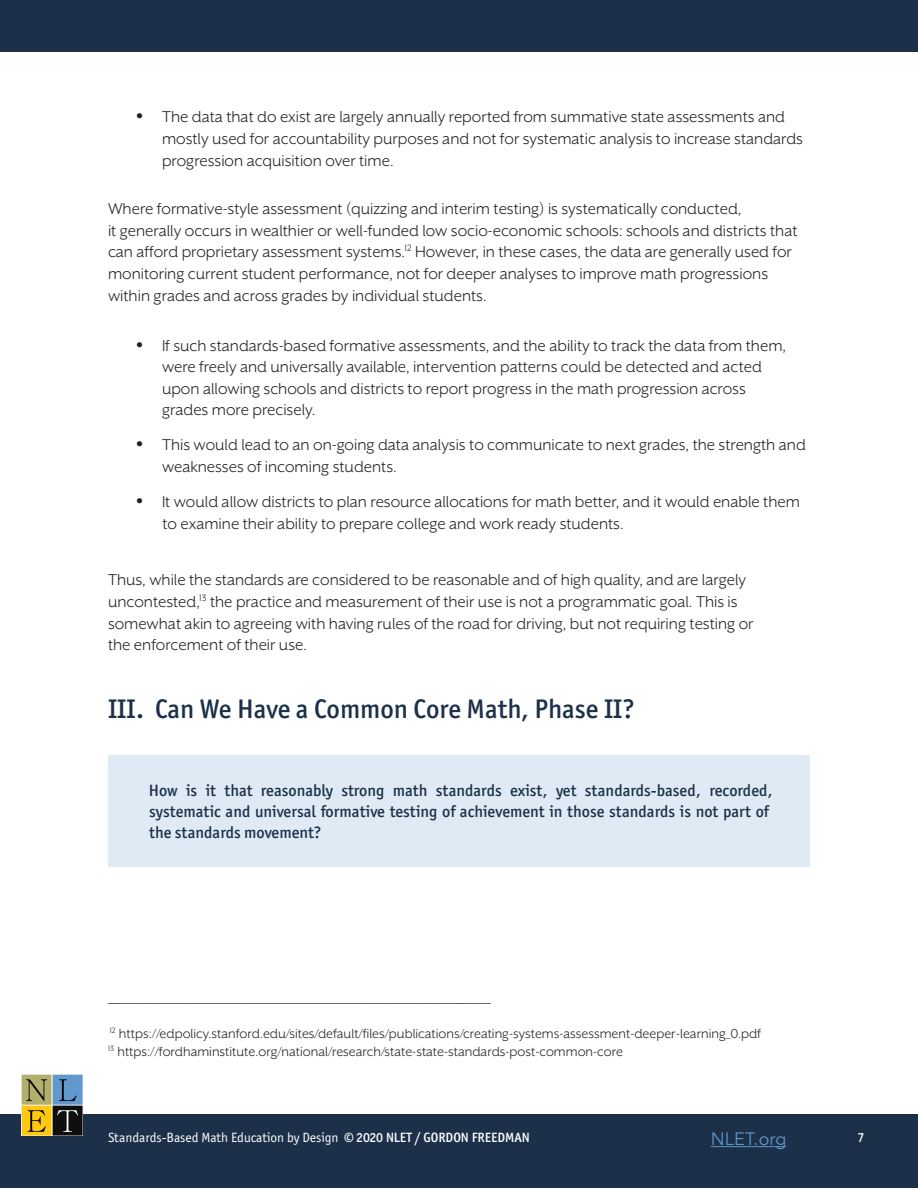
<style>
.page{position:relative;width:918px;height:1188px;background:#fff}
.page>*{position:absolute;margin:0;border:0;box-sizing:border-box;transform-origin:0 0}
.Part_Title{font:500 27px "Officina Sans ITC Pro";color:#1c3149}
.t1{font:18px/21.6px "Mr Eaves XL San OT";color:#231f20}
.Part_Number_Tag{font:18px "Avenir";letter-spacing:.01em;color:#5d95c6}
.body_emphasis{font:500 16.5px/21px "Officina Sans ITC Pro";color:#1c3149}
.t2{font:15px/18px "Mr Eaves XL San OT";color:#231f20}
.t3{font:13.5px "Officina Sans ITC Pro";color:#fff}
.t4{font:500 13.5px "Officina Sans ITC Pro";color:#fff}
.s1{font-family:"Officina Sans ITC Pro"}
.s2{font-weight:500}
</style>
<div class="page">
<div style="left:0;top:1114px;width:918px;height:74px;background:#1c3149"></div>
<div style="left:0;top:0;width:918px;height:52px;background:#1c3149"></div>
<img style="left:22px;top:1075px;width:61px;height:61px">
<div style="left:108px;top:755px;width:702px;height:112px;background:#e0eaf5"></div>
<hr style="left:711px;top:1146px;width:75px;height:1px;background:#5d95c6">
<p class="t1" style="left:162px;top:106px;width:643px;text-indent:-27px"><span class="s1">•</span> The data that do exist are largely annually reported from summative state assessments and mostly used for accountability purposes and not for systematic analysis to increase standards progression acquisition over time.</p>
<h1 class="t1" style="left:108px;top:198px;width:691px">Where formative-style assessment (quizzing and interim testing) is systematically conducted,<br>it generally occurs in wealthier or well-funded low socio-economic schools: schools and districts that can afford proprietary assessment systems.<sup>12</sup> However, in these cases, the data are generally used for monitoring current student performance, not for deeper analyses to improve math progressions within grades and across grades by individual students.</h1>
<p class="t1" style="left:162px;top:334px;width:626px;text-indent:-27px"><span class="s1">•</span> If such standards-based formative assessments, and the ability to track the data from them, were freely and universally available, intervention patterns could be detected and acted upon allowing schools and districts to report progress in the math progression across grades more precisely.</p>
<p class="t1" style="left:162px;top:434px;width:645px;text-indent:-27px"><span class="s1">•</span> This would lead to an on-going data analysis to communicate to next grades, the strength and weaknesses of incoming students.</p>
<p class="t1" style="left:163px;top:491px;width:639px;text-indent:-28px"><span class="s1">•</span> It would allow districts to plan resource allocations for math better, and it would enable them to examine their ability to prepare college and work ready students.</p>
<p class="t1" style="left:108px;top:569px;width:647px">Thus, while the standards are considered to be reasonable and of high quality, and are largely uncontested,<sup>13</sup> the practice and measurement of their use is not a programmatic goal. This is somewhat akin to agreeing with having rules of the road for driving, but not requiring testing or the enforcement of their use.</p>
<p class="Part_Title" style="left:108px;top:692px;width:528px">III. Can We Have a Common Core Math, Phase II?</p>
<p class="body_emphasis" style="left:149px;top:780px;width:626px">How is it that reasonably strong math standards exist, yet standards-based, recorded, systematic and universal formative testing of achievement in those standards is not part of the standards movement?</p>
<p class="t1" style="left:108px;top:992px;width:385px">——————————————————————————————————</p>
<p class="t2" style="left:108px;top:1024px;width:655px"><sup>12</sup> https://edpolicy.stanford.edu/sites/default/files/publications/creating-systems-assessment-deeper-learning_0.pdf<br><sup>13</sup> https://fordhaminstitute.org/national/research/state-state-standards-post-common-core</p>
<p class="t3" style="left:108px;top:1129px;width:423px">Standards-Based Math Education by Design <span class="s2">© 2020 NLET / GORDON FREEDMAN</span></p>
<p class="t4" style="left:858px;top:1129px;width:7px">7</p>
<p class="Part_Number_Tag" style="left:711px;top:1128px;width:77px">NLET.org</p>
</div>
